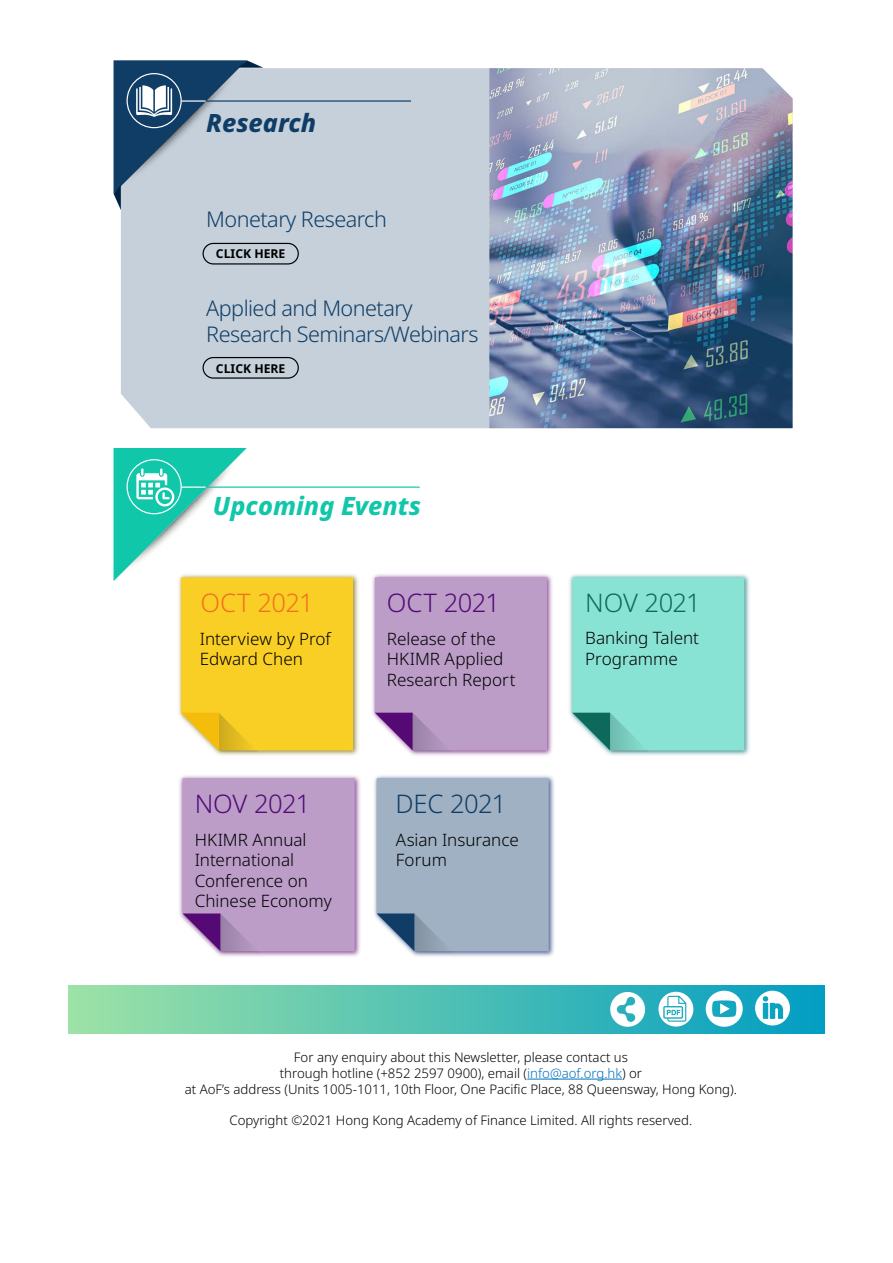
<style>
.page{position:relative;width:893px;height:1263px;background:#fff}
.page>*{position:absolute;margin:0;border:0;box-sizing:border-box;transform-origin:0 0}
.t1{font:300 25.65px "Noto Sans";letter-spacing:-.02em;color:#540975}
.t2{font:300 25.65px "Noto Sans";letter-spacing:-.02em;color:#f37021}
.t3{font:300 25.65px "Noto Sans";letter-spacing:-.02em;color:#0f3d66}
.t4{font:300 25.65px "Noto Sans";letter-spacing:-.02em;color:#0d695c}
.t5{font:italic 800 25.2px "Noto Sans";color:#11c7aa}
.t6{font:italic 800 25.2px "Noto Sans";color:#0f3d66}
.t7{font:300 21.6px/26px "Noto Sans";letter-spacing:-.025em;color:#0f3d66}
.t8{font:300 17.1px/20.5px "Noto Sans";color:#000}
.t9{font:300 13.2px/15.9px "Noto Sans";color:#000;text-align:center}
.t10{font:700 12.15px "Noto Sans";color:#000}
.s1{color:#0072bb}
</style>
<div class="page">
<div style="left:69px;top:985px;width:755px;height:48px;background:linear-gradient(to right,#9de2a6,#029ec3)"></div>
<img style="left:213px;top:574px;width:146px;height:182px">
<img style="left:569px;top:574px;width:181px;height:182px">
<svg style="left:572px;top:577px;width:172px;height:173px;background:#87dfd1"></svg>
<img style="left:179px;top:775px;width:181px;height:182px">
<svg style="left:183px;top:778px;width:172px;height:173px;background:#b99ac6"></svg>
<img style="left:374px;top:775px;width:180px;height:182px">
<svg style="left:377px;top:778px;width:172px;height:173px;background:#9cafc0"></svg>
<img style="left:372px;top:574px;width:180px;height:182px">
<svg style="left:375px;top:577px;width:172px;height:173px;background:#b99ac6"></svg>
<hr style="left:527px;top:1079px;width:95px;height:1px;background:#0072bb">
<div style="left:121px;top:68px;width:368px;height:360px;background:#c5d0da"></div>
<hr style="left:200px;top:100px;width:211px;height:2px;background:#0f3d66">
<svg style="left:114px;top:60px;width:149px;height:150px;background:#849baf"></svg>
<hr style="left:206px;top:486px;width:214px;height:2px;background:#11c7aa">
<svg style="left:114px;top:448px;width:239px;height:302px"></svg>
<img style="left:489px;top:68px;width:304px;height:360px">
<div style="left:203px;top:357px;width:96px;height:22px;border:1px solid #000;border-radius:10px"></div>
<div style="left:203px;top:243px;width:96px;height:22px;border:1px solid #000;border-radius:10px"></div>
<svg style="left:755px;top:991px;width:35px;height:34px"></svg>
<svg style="left:610px;top:992px;width:35px;height:35px"></svg>
<svg style="left:706px;top:991px;width:37px;height:36px"></svg>
<svg style="left:658px;top:992px;width:36px;height:35px"></svg>
<h2 class="t6" style="left:206px;top:105px;width:111px">Research</h2>
<h3 class="t7" style="left:206px;top:206px;width:182px">Monetary Research</h3>
<p class="t10" style="left:216px;top:245px;width:71px">CLICK HERE</p>
<h3 class="t7" style="left:206px;top:295px;width:274px">Applied and Monetary<br>Research Seminars/Webinars</h3>
<p class="t10" style="left:216px;top:360px;width:71px">CLICK HERE</p>
<h2 class="t5" style="left:213px;top:488px;width:210px">Upcoming Events</h2>
<h1 class="t2" style="left:201px;top:585px;width:115px">OCT 2021</h1>
<h1 class="t1" style="left:387px;top:585px;width:115px">OCT 2021</h1>
<h1 class="t4" style="left:585px;top:585px;width:117px">NOV 2021</h1>
<p class="t8" style="left:200px;top:629px;width:132px">Interview by Prof<br>Edward Chen</p>
<p class="t8" style="left:585px;top:628px;width:115px">Banking Talent<br>Programme</p>
<p class="t8" style="left:387px;top:629px;width:130px">Release of the<br>HKIMR Applied<br>Research Report</p>
<h1 class="t1" style="left:195px;top:786px;width:117px">NOV 2021</h1>
<p class="t8" style="left:195px;top:830px;width:139px">HKIMR Annual<br>International<br>Conference on<br>Chinese Economy</p>
<h1 class="t3" style="left:396px;top:786px;width:112px">DEC 2021</h1>
<p class="t8" style="left:396px;top:829px;width:125px">Asian Insurance<br>Forum</p>
<p class="t9" style="left:185px;top:1049px;width:554px">For any enquiry about this Newsletter, please contact us<br>through hotline (+852 2597 0900), email (<span class="s1">info@aof.org.hk</span>) or<br>at AoF’s address (Units 1005-1011, 10th Floor, One Pacific Place, 88 Queensway, Hong Kong).</p>
<p class="t9" style="left:230px;top:1113px;width:464px">Copyright ©2021 Hong Kong Academy of Finance Limited. All rights reserved.</p>
</div>
